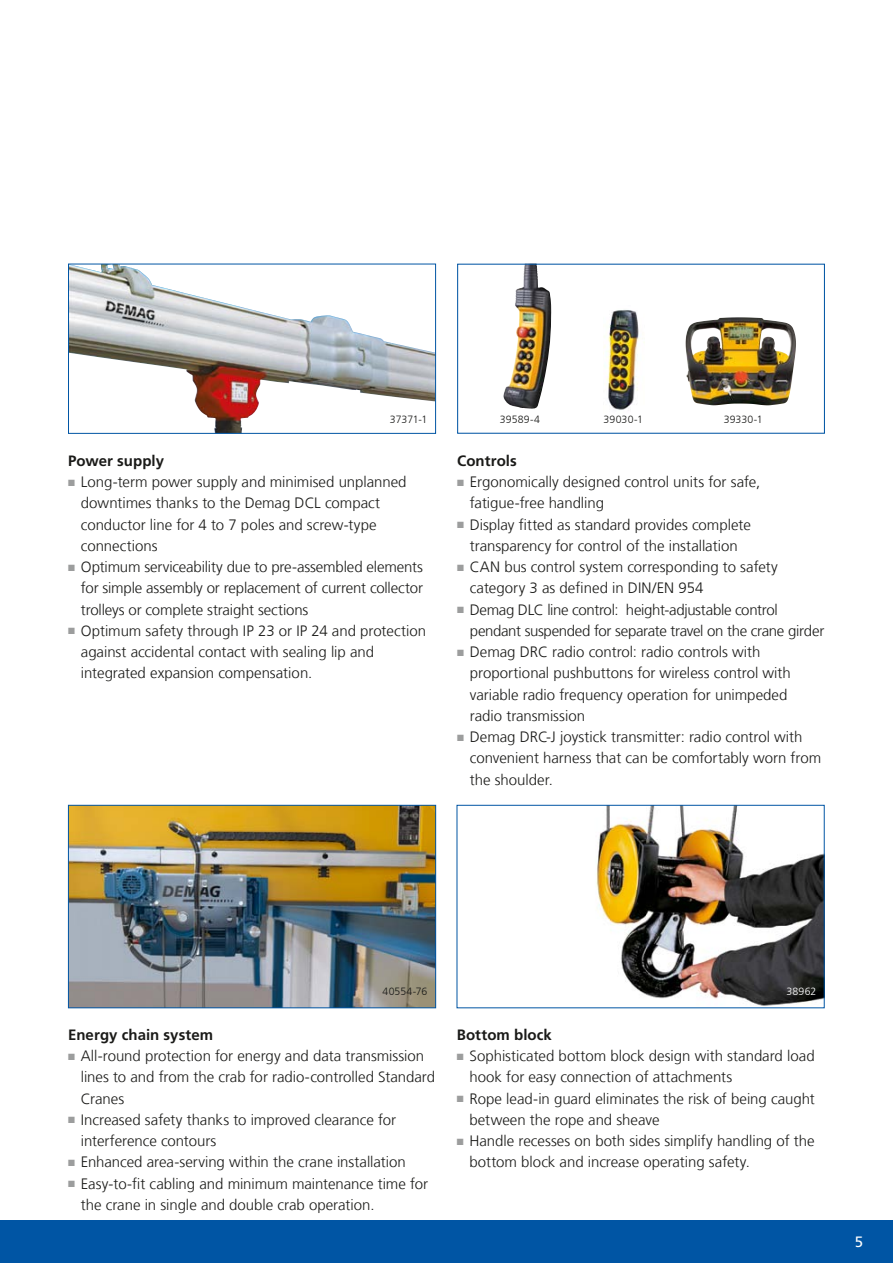
<style>
.page{position:relative;width:893px;height:1263px;background:#fff}
.page>*{position:absolute;margin:0;border:0;box-sizing:border-box;transform-origin:0 0}
.t1{font:300 15px/21.3px "Frutiger LT Com";letter-spacing:-.005em;color:#1a1a18}
.t2{font:700 15px "Frutiger LT Com";letter-spacing:.005em;color:#1a1a18}
.t3{font:15px "Frutiger LT Com";color:#fff}
.t4{font:300 10.5px "Frutiger LT Com";letter-spacing:.01em;color:#1a1a18}
.t5{font:300 10.5px "Frutiger LT Com";letter-spacing:.02em;color:#fff}
.s1{color:#9c9d9d}
</style>
<div class="page">
<div style="left:0;top:1220px;width:893px;height:43px;background:#0055a4"></div>
<img style="left:503px;top:266px;width:49px;height:143px">
<img style="left:596px;top:807px;width:226px;height:199px">
<div style="left:457px;top:805px;width:367px;height:203px;border:1px solid #0055a4"></div>
<img style="left:70px;top:807px;width:364px;height:199px">
<div style="left:68px;top:805px;width:368px;height:203px;border:1px solid #0055a4"></div>
<img style="left:70px;top:266px;width:364px;height:166px">
<div style="left:68px;top:264px;width:368px;height:170px;border:1px solid #0055a4"></div>
<div style="left:457px;top:264px;width:368px;height:170px;border:1px solid #0055a4"></div>
<img style="left:604px;top:310px;width:36px;height:100px">
<img style="left:685px;top:317px;width:111px;height:88px">
<p class="t4" style="left:390px;top:413px;width:39px">37371-1</p>
<p class="t4" style="left:500px;top:413px;width:42px">39589-4</p>
<p class="t4" style="left:604px;top:413px;width:41px">39030-1</p>
<p class="t4" style="left:724px;top:413px;width:40px">39330-1</p>
<p class="t2" style="left:68px;top:452px;width:98px">Power supply</p>
<p class="t1" style="left:81px;top:471px;width:327px;text-indent:-13px"><span class="s1">■</span> Long-term power supply and minimised unplanned downtimes thanks to the Demag DCL compact conductor line for 4 to 7 poles and screw-type connections</p>
<p class="t1" style="left:81px;top:556px;width:344px;text-align:justify;text-indent:-13px"><span class="s1">■</span> Optimum serviceability due to pre-assembled elements for simple assembly or replacement of current collector trolleys or complete straight sections</p>
<p class="t1" style="left:81px;top:620px;width:347px;text-indent:-13px"><span class="s1">■</span> Optimum safety through IP 23 or IP 24 and protection against accidental contact with sealing lip and integrated expansion compensation.</p>
<p class="t2" style="left:457px;top:452px;width:61px">Controls</p>
<p class="t1" style="left:470px;top:471px;width:292px;text-indent:-13px"><span class="s1">■</span> Ergonomically designed control units for safe, fatigue-free handling</p>
<p class="t1" style="left:457px;top:514px;width:295px;text-align:center"><span class="s1">■</span> Display fitted as standard provides complete transparency for control of the installation</p>
<p class="t1" style="left:470px;top:556px;width:310px;text-indent:-13px"><span class="s1">■</span> CAN bus control system corresponding to safety category 3 as defined in DIN/EN 954</p>
<p class="t1" style="left:470px;top:599px;width:356px;text-indent:-13px"><span class="s1">■</span> Demag DLC line control: height-adjustable control pendant suspended for separate travel on the crane girder</p>
<p class="t1" style="left:470px;top:641px;width:322px;text-indent:-13px"><span class="s1">■</span> Demag DRC radio control: radio controls with proportional pushbuttons for wireless control with variable radio frequency operation for unimpeded radio transmission</p>
<p class="t1" style="left:470px;top:726px;width:353px;text-indent:-13px"><span class="s1">■</span> Demag DRC-J joystick transmitter: radio control with convenient harness that can be comfortably worn from the shoulder.</p>
<p class="t4" style="left:382px;top:985px;width:46px">40554-76</p>
<p class="t5" style="left:786px;top:985px;width:31px">38962</p>
<p class="t2" style="left:68px;top:1026px;width:147px">Energy chain system</p>
<p class="t1" style="left:81px;top:1045px;width:356px;text-indent:-13px"><span class="s1">■</span> All-round protection for energy and data transmission lines to and from the crab for radio-controlled Standard<br>Cranes</p>
<p class="t1" style="left:81px;top:1109px;width:317px;text-indent:-13px"><span class="s1">■</span> Increased safety thanks to improved clearance for interference contours</p>
<p class="t1" style="left:68px;top:1152px;width:339px"><span class="s1">■</span> Enhanced area-serving within the crane installation</p>
<p class="t1" style="left:81px;top:1173px;width:349px;text-indent:-13px"><span class="s1">■</span> Easy-to-fit cabling and minimum maintenance time for the crane in single and double crab operation.</p>
<p class="t2" style="left:457px;top:1026px;width:97px">Bottom block</p>
<p class="t1" style="left:469px;top:1045px;width:347px;text-indent:-13px"><span class="s1">■</span> Sophisticated bottom block design with standard load hook for easy connection of attachments</p>
<p class="t1" style="left:469px;top:1088px;width:347px;text-indent:-13px"><span class="s1">■</span> Rope lead-in guard eliminates the risk of being caught between the rope and sheave</p>
<p class="t1" style="left:469px;top:1130px;width:347px;text-indent:-13px"><span class="s1">■</span> Handle recesses on both sides simplify handling of the bottom block and increase operating safety.</p>
<p class="t3" style="left:855px;top:1233px;width:10px">5</p>
</div>
